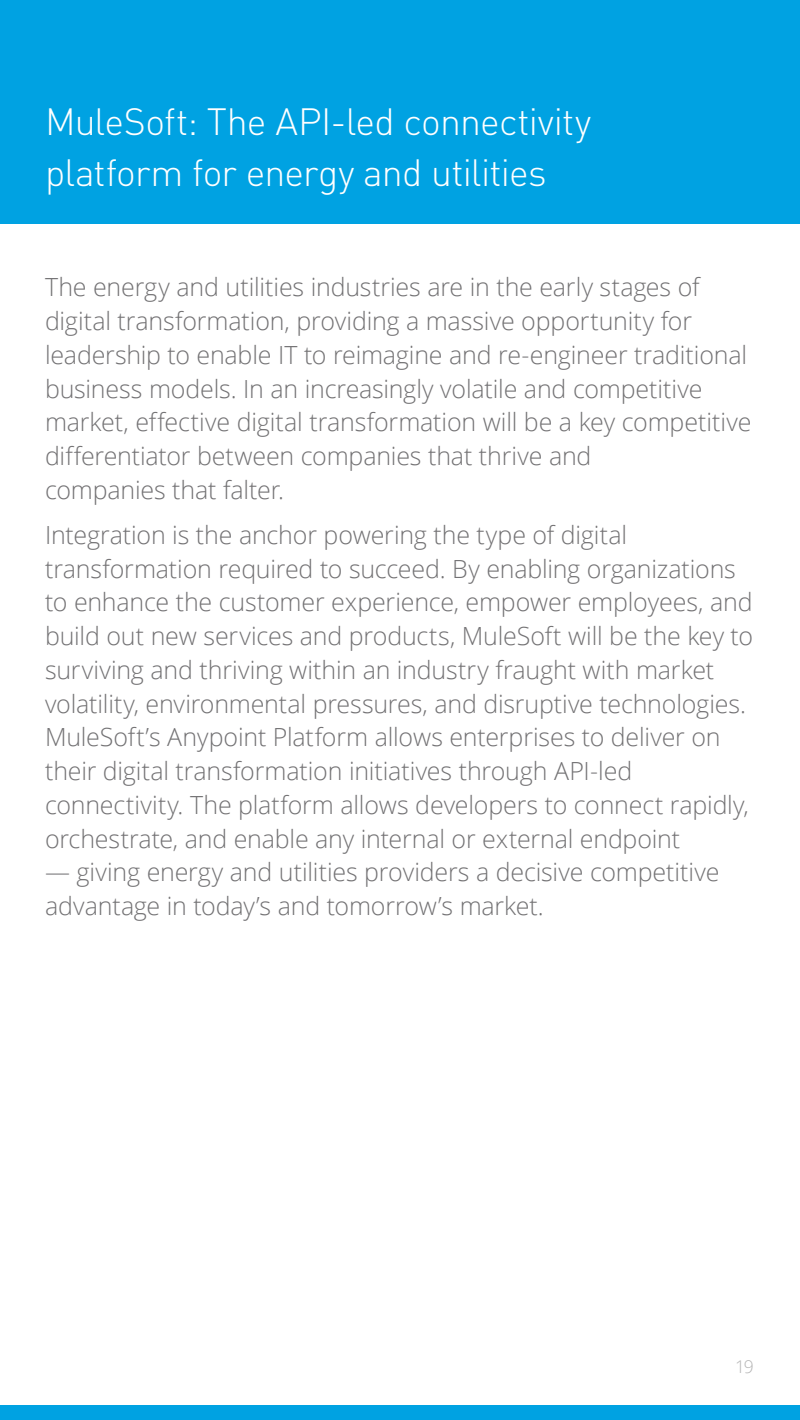
<style>
.page{position:relative;width:800px;height:1420px;background:#fff}
.page>*{position:absolute;margin:0;border:0;box-sizing:border-box;transform-origin:0 0}
.t1{font:300 37.5px/51.2px "DIN Pro";letter-spacing:-.02em;color:#fff}
.t2{font:300 25px/33.8px "Open Sans";letter-spacing:-.005em;color:#737274}
.t3{font:300 17.5px "Open Sans";color:#b3b3b3}
</style>
<div class="page">
<div style="left:0;top:1405px;width:800px;height:15px;background:#00a2e2"></div>
<div style="left:0;top:0;width:800px;height:224px;background:#00a2e2"></div>
<h1 class="t1" style="left:45px;top:93px;width:548px">MuleSoft: The API-led connectivity platform for energy and utilities</h1>
<p class="t2" style="left:45px;top:270px;width:708px">The energy and utilities industries are in the early stages of digital transformation, providing a massive opportunity for leadership to enable IT to reimagine and re-engineer traditional business models. In an increasingly volatile and competitive market, effective digital transformation will be a key competitive differentiator between companies that thrive and<br>companies that falter.</p>
<p class="t2" style="left:45px;top:517px;width:710px">Integration is the anchor powering the type of digital transformation required to succeed. By enabling organizations to enhance the customer experience, empower employees, and build out new services and products, MuleSoft will be the key to surviving and thriving within an industry fraught with market volatility, environmental pressures, and disruptive technologies.<br>MuleSoft’s Anypoint Platform allows enterprises to deliver on their digital transformation initiatives through API-led connectivity. The platform allows developers to connect rapidly, orchestrate, and enable any internal or external endpoint</p>
<p class="t2" style="left:45px;top:855px;width:676px">— giving energy and utilities providers a decisive competitive advantage in today’s and tomorrow’s market.</p>
<p class="t3" style="left:735px;top:1354px;width:20px">19</p>
</div>
